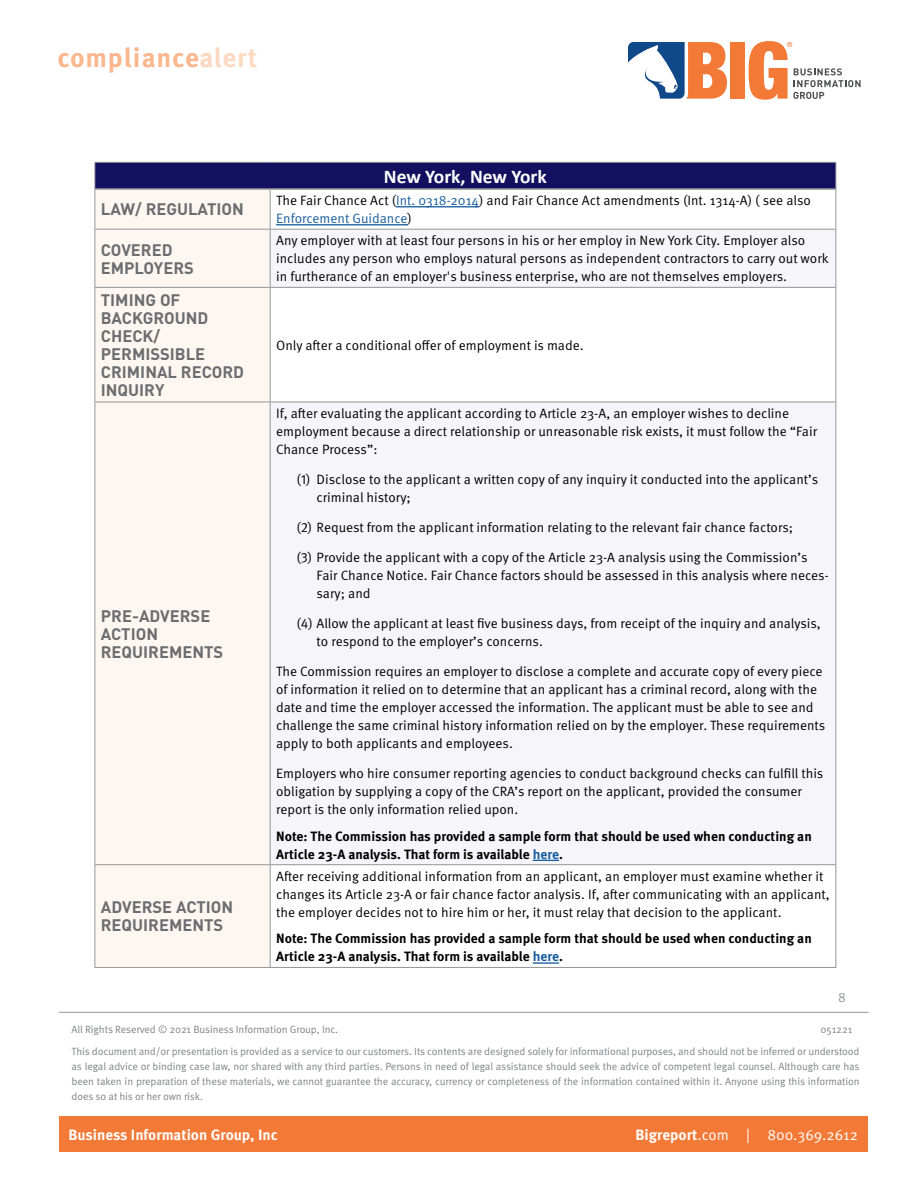
<style>
.page{position:relative;width:918px;height:1188px;background:#fff}
.page>*{position:absolute;margin:0;border:0;box-sizing:border-box;transform-origin:0 0}
.t1{font:700 27px "Meta OT";letter-spacing:.025em;color:#fab78e}
.t2{font:700 19.5px "Calibri";color:#fff}
.Table{font:700 16.5px/18px "DINOT";color:#6c6d70}
.t3{font:700 15px "Meta OT";color:#fff}
.t4{font:15px "Meta OT Norm";color:#fff}
.t5{font:13.5px/18px "Meta OT Norm";color:#000}
.t6{font:700 13.5px/18px "Meta OT";color:#000}
.t7{font:13.5px "Meta OT Norm";color:#939598}
.t8{font:10.5px/15px "Meta OT Norm";letter-spacing:-.01em;color:#808285}
.s1{color:#fdd9c1}
.s2{color:#175d9e}
.s3{font-family:"Meta OT";font-weight:700}
</style>
<div class="page">
<hr style="left:59px;top:1012px;width:810px;height:1px;background:#939598">
<div style="left:59px;top:1116px;width:809px;height:36px;background:#f37937"></div>
<div style="left:730px;top:42px;width:15px;height:57px;background:#f37937"></div>
<svg style="left:749px;top:41px;width:112px;height:59px"></svg>
<svg style="left:628px;top:42px;width:99px;height:57px"></svg>
<div style="left:95px;top:162px;width:741px;height:27px;background:#12105f"></div>
<div style="left:95px;top:190px;width:175px;height:777px;background:#fef7f1"></div>
<svg style="left:271px;top:230px;width:565px;height:634px;fill:#f5f5fa"></svg>
<hr style="left:94px;top:162px;width:176px;height:1px;background:#939598">
<svg style="left:94px;top:163px;width:1px;height:26px"></svg>
<hr style="left:270px;top:162px;width:566px;height:1px;background:#939598">
<svg style="left:836px;top:163px;width:1px;height:26px"></svg>
<hr style="left:95px;top:188px;width:175px;height:2px;background:#939598">
<hr style="left:270px;top:188px;width:566px;height:2px;background:#939598">
<hr style="left:94px;top:189px;width:1px;height:40px;background:#939598">
<hr style="left:270px;top:190px;width:1px;height:39px;background:#939598">
<hr style="left:836px;top:189px;width:1px;height:40px;background:#939598">
<hr style="left:94px;top:229px;width:176px;height:1px;background:#939598">
<hr style="left:94px;top:230px;width:1px;height:57px;background:#939598">
<hr style="left:270px;top:229px;width:566px;height:1px;background:#939598">
<hr style="left:270px;top:230px;width:1px;height:57px;background:#939598">
<hr style="left:836px;top:230px;width:1px;height:57px;background:#939598">
<hr style="left:94px;top:287px;width:176px;height:1px;background:#939598">
<hr style="left:94px;top:288px;width:1px;height:114px;background:#939598">
<hr style="left:270px;top:287px;width:566px;height:1px;background:#939598">
<hr style="left:270px;top:288px;width:1px;height:114px;background:#939598">
<hr style="left:836px;top:288px;width:1px;height:114px;background:#939598">
<hr style="left:94px;top:402px;width:176px;height:1px;background:#939598">
<hr style="left:94px;top:402px;width:1px;height:462px;background:#939598">
<hr style="left:270px;top:402px;width:566px;height:1px;background:#939598">
<hr style="left:270px;top:402px;width:1px;height:462px;background:#939598">
<hr style="left:836px;top:402px;width:1px;height:462px;background:#939598">
<hr style="left:94px;top:864px;width:176px;height:1px;background:#939598">
<hr style="left:94px;top:865px;width:1px;height:102px;background:#939598">
<hr style="left:270px;top:864px;width:566px;height:1px;background:#939598">
<hr style="left:270px;top:865px;width:1px;height:102px;background:#939598">
<hr style="left:836px;top:865px;width:1px;height:102px;background:#939598">
<hr style="left:94px;top:967px;width:176px;height:1px;background:#939598">
<hr style="left:270px;top:967px;width:566px;height:1px;background:#939598">
<hr style="left:396px;top:206px;width:83px;height:1px;background:#175d9e">
<hr style="left:276px;top:224px;width:132px;height:1px;background:#175d9e">
<svg style="left:533px;top:860px;width:26px;height:1px"></svg>
<hr style="left:533px;top:962px;width:26px;height:2px;background:#175d9e">
<h1 class="t1" style="left:57px;top:41px;width:201px">compliance<span class="s1">alert</span></h1>
<p class="t2" style="left:384px;top:163px;width:165px">New York, New York</p>
<p class="Table" style="left:101px;top:200px;width:144px">LAW/ REGULATION</p>
<p class="t5" style="left:276px;top:192px;width:536px">The Fair Chance Act (<span class="s2">Int. 0318-2014</span>) and Fair Chance Act amendments (Int. 1314-A) ( see also<br><span class="s2">Enforcement Guidance</span>)</p>
<p class="Table" style="left:101px;top:240px;width:95px">COVERED<br>EMPLOYERS</p>
<p class="t5" style="left:276px;top:232px;width:554px">Any employer with at least four persons in his or her employ in New York City. Employer also includes any person who employs natural persons as independent contractors to carry out work in furtherance of an employer's business enterprise, who are not themselves employers.</p>
<p class="Table" style="left:101px;top:291px;width:145px">TIMING OF<br>BACKGROUND<br>CHECK/<br>PERMISSIBLE<br>CRIMINAL RECORD<br>INQUIRY</p>
<p class="t5" style="left:276px;top:336px;width:309px">Only after a conditional offer of employment is made.</p>
<p class="Table" style="left:101px;top:606px;width:124px">PRE-ADVERSE<br>ACTION<br>REQUIREMENTS</p>
<p class="Table" style="left:101px;top:898px;width:134px">ADVERSE ACTION<br>REQUIREMENTS</p>
<p class="t5" style="left:276px;top:405px;width:542px">If, after evaluating the applicant according to Article 23-A, an employer wishes to decline employment because a direct relationship or unreasonable risk exists, it must follow the “Fair<br>Chance Process”:</p>
<p class="t5" style="left:317px;top:471px;width:503px;text-indent:-20px">(1) Disclose to the applicant a written copy of any inquiry it conducted into the applicant’s criminal history;</p>
<p class="t5" style="left:296px;top:519px;width:498px">(2) Request from the applicant information relating to the relevant fair chance factors;</p>
<p class="t5" style="left:317px;top:549px;width:514px;text-indent:-20px">(3) Provide the applicant with a copy of the Article 23-A analysis using the Commission’s<br>Fair Chance Notice. Fair Chance factors should be assessed in this analysis where neces&shy;sary; and</p>
<p class="t5" style="left:317px;top:615px;width:506px;text-indent:-20px">(4) Allow the applicant at least five business days, from receipt of the inquiry and analysis, to respond to the employer’s concerns.</p>
<p class="t5" style="left:276px;top:663px;width:551px">The Commission requires an employer to disclose a complete and accurate copy of every piece of information it relied on to determine that an applicant has a criminal record, along with the date and time the employer accessed the information. The applicant must be able to see and challenge the same criminal history information relied on by the employer. These requirements apply to both applicants and employees.</p>
<p class="t5" style="left:276px;top:765px;width:549px">Employers who hire consumer reporting agencies to conduct background checks can fulfill this obligation by supplying a copy of the CRA’s report on the applicant, provided the consumer report is the only information relied upon.</p>
<p class="t6" style="left:276px;top:827px;width:537px">Note: The Commission has provided a sample form that should be used when conducting an<br>Article 23-A analysis. That form is available <span class="s2">here</span>.</p>
<p class="t5" style="left:276px;top:867px;width:555px">After receiving additional information from an applicant, an employer must examine whether it changes its Article 23-A or fair chance factor analysis. If, after communicating with an applicant, the employer decides not to hire him or her, it must relay that decision to the applicant.</p>
<p class="t6" style="left:276px;top:930px;width:537px">Note: The Commission has provided a sample form that should be used when conducting an<br>Article 23-A analysis. That form is available <span class="s2">here</span>.</p>
<p class="t7" style="left:838px;top:989px;width:9px">8</p>
<p class="t8" style="left:72px;top:1019px;width:790px;line-height:21.8px">All Rights Reserved © 2021 Business Information Group, Inc.<br>This document and/or presentation is provided as a service to our customers. Its contents are designed solely for informational purposes, and should not be inferred or understood</p>
<p class="t8" style="left:72px;top:1059px;width:789px;text-align:justify">as legal advice or binding case law, nor shared with any third parties. Persons in need of legal assistance should seek the advice of competent legal counsel. Although care has been taken in preparation of these materials, we cannot guarantee the accuracy, currency or completeness of the information contained within it. Anyone using this information does so at his or her own risk.</p>
<p class="t8" style="left:820px;top:1022px;width:33px">051221</p>
<p class="t3" style="left:68px;top:1125px;width:211px">Business Information Group, Inc</p>
<p class="t4" style="left:635px;top:1125px;width:224px"><span class="s3">Bigreport</span>.com | 800.369.2612</p>
</div>
